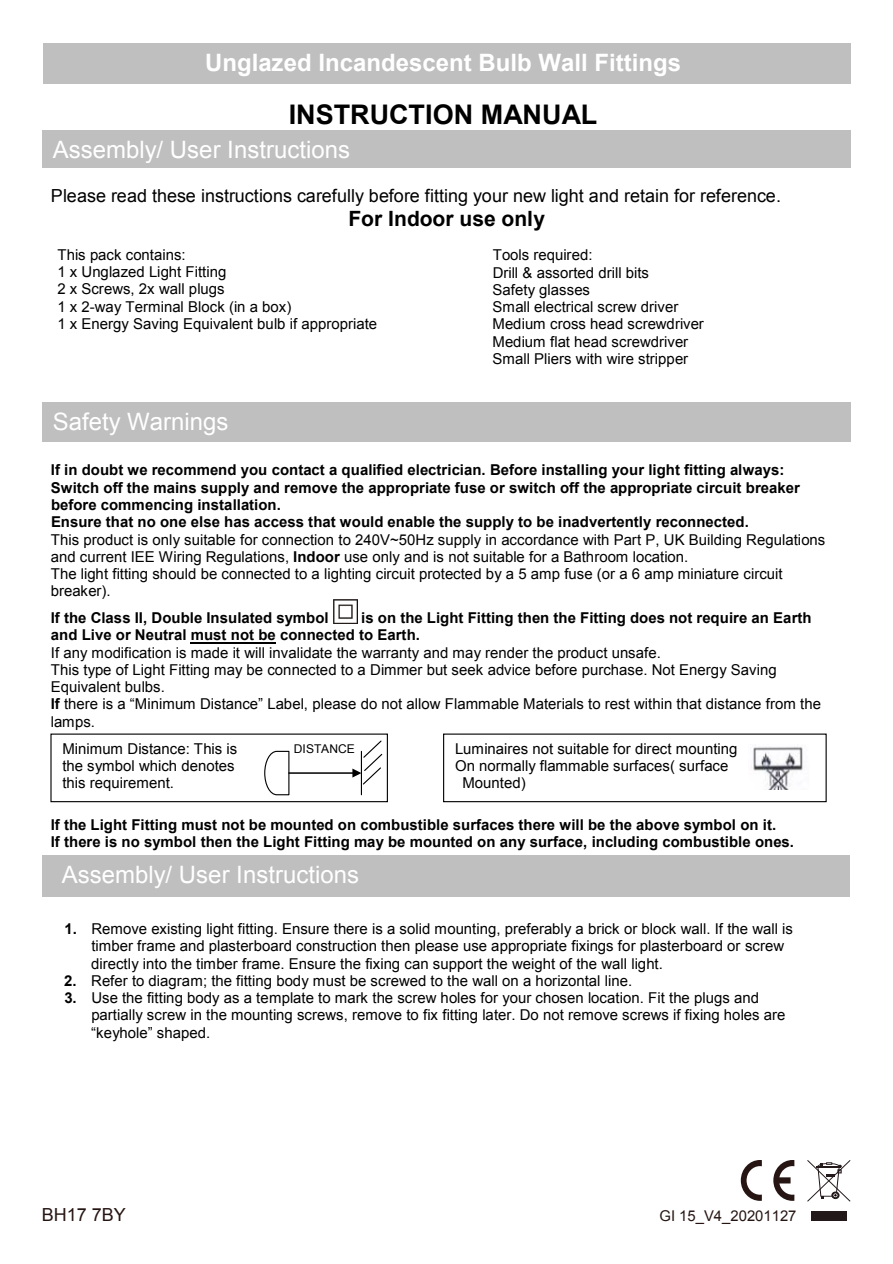
<style>
.page{position:relative;width:893px;height:1264px;background:#fff}
.page>*{position:absolute;margin:0;border:0;box-sizing:border-box;transform-origin:0 0}
.t1{font:700 27px "Arial";color:#000}
.t2{font:24px "Arial";color:#fff}
.t3{font:700 24px "Arial";color:#fff}
.t4{font:700 21px "Arial";letter-spacing:-.005em;color:#000}
.t5{font:18px "Arial";color:#000}
.t6{font:18px "Arial";color:#261512}
.t7{font:15px/17.2px "Arial";color:#000}
.t8{font:700 15px/17.2px "Arial";letter-spacing:.005em;color:#000}
.t9{font:14.85px "Arial";color:#261512}
.t10{font:12px "Arial";letter-spacing:-.005em;color:#000}
.s1{font-weight:700}
</style>
<div class="page">
<div style="left:42px;top:131px;width:808px;height:37px;background:#bfbfbf"></div>
<img style="left:334px;top:599px;width:23px;height:24px">
<hr style="left:191px;top:641px;width:85px;height:2px;background:#000">
<div style="left:42px;top:855px;width:808px;height:41px;background:#bfbfbf"></div>
<div style="left:43px;top:43px;width:807px;height:41px;background:#bfbfbf"></div>
<div style="left:42px;top:402px;width:808px;height:39px;background:#bfbfbf"></div>
<div style="left:50px;top:733px;width:338px;height:69px;background:#fff;border:1px solid #000"></div>
<div style="left:443px;top:733px;width:384px;height:69px;background:#fff;border:1px solid #000"></div>
<svg style="left:264px;top:750px;width:26px;height:45px"></svg>
<hr style="left:289px;top:772px;width:65px;height:1px;background:#000">
<hr style="left:361px;top:751px;width:1px;height:43px;background:#000">
<svg style="left:352px;top:740px;width:31px;height:45px"></svg>
<img style="left:753px;top:746px;width:50px;height:43px">
<svg style="left:741px;top:1160px;width:21px;height:40px"></svg>
<svg style="left:773px;top:1160px;width:21px;height:40px"></svg>
<svg style="left:807px;top:1160px;width:44px;height:41px"></svg>
<div style="left:811px;top:1211px;width:36px;height:9px;background:#23191a"></div>
<h2 class="t3" style="left:205px;top:46px;width:477px">Unglazed Incandescent Bulb Wall Fittings</h2>
<h1 class="t1" style="left:289px;top:96px;width:310px">INSTRUCTION MANUAL</h1>
<h2 class="t2" style="left:53px;top:134px;width:299px">Assembly/ User Instructions</h2>
<p class="t5" style="left:51px;top:184px;width:732px">Please read these instructions carefully before fitting your new light and retain for reference.</p>
<h3 class="t4" style="left:348px;top:204px;width:198px">For Indoor use only</h3>
<p class="t7" style="left:57px;top:246px;width:321px">This pack contains:<br>1 x Unglazed Light Fitting<br>2 x Screws, 2x wall plugs<br>1 x 2-way Terminal Block (in a box)<br>1 x Energy Saving Equivalent bulb if appropriate</p>
<p class="t7" style="left:493px;top:246px;width:213px">Tools required:<br>Drill &amp; assorted drill bits<br>Safety glasses<br>Small electrical screw driver<br>Medium cross head screwdriver<br>Medium flat head screwdriver<br>Small Pliers with wire stripper</p>
<h2 class="t2" style="left:53px;top:406px;width:177px">Safety Warnings</h2>
<p class="t8" style="left:51px;top:462px;width:750px">If in doubt we recommend you contact a qualified electrician. Before installing your light fitting always:<br>Switch off the mains supply and remove the appropriate fuse or switch off the appropriate circuit breaker before commencing installation.<br>Ensure that no one else has access that would enable the supply to be inadvertently reconnected.</p>
<p class="t7" style="left:51px;top:530px;width:776px">This product is only suitable for connection to 240V~50Hz supply in accordance with Part P, UK Building Regulations and current IEE Wiring Regulations, <span class="s1">Indoor</span> use only and is not suitable for a Bathroom location.<br>The light fitting should be connected to a lighting circuit protected by a 5 amp fuse (or a 6 amp miniature circuit breaker).</p>
<p class="t8" style="left:51px;top:609px;width:280px">If the Class II, Double Insulated symbol</p>
<p class="t8" style="left:51px;top:609px;width:762px;text-indent:310px">is on the Light Fitting then the Fitting does not require an Earth and Live or Neutral must not be connected to Earth.</p>
<p class="t7" style="left:51px;top:643px;width:772px">If any modification is made it will invalidate the warranty and may render the product unsafe.<br>This type of Light Fitting may be connected to a Dimmer but seek advice before purchase. Not Energy Saving Equivalent bulbs.<br><span class="s1">If</span> there is a “Minimum Distance” Label, please do not allow Flammable Materials to rest within that distance from the lamps.</p>
<p class="t7" style="left:62px;top:740px;width:176px">Minimum Distance: This is the symbol which denotes this requirement.</p>
<p class="t7" style="left:455px;top:740px;width:284px">Luminaires not suitable for direct mounting</p>
<p class="t10" style="left:294px;top:741px;width:62px">DISTANCE</p>
<p class="t7" style="left:455px;top:757px;width:275px">On normally flammable surfaces( surface</p>
<p class="t7" style="left:463px;top:774px;width:65px">Mounted)</p>
<p class="t8" style="left:51px;top:816px;width:745px">If the Light Fitting must not be mounted on combustible surfaces there will be the above symbol on it.<br>If there is no symbol then the Light Fitting may be mounted on any surface, including combustible ones.</p>
<h2 class="t2" style="left:62px;top:858px;width:299px">Assembly/ User Instructions</h2>
<p class="t7" style="left:91px;top:920px;width:703px;text-indent:-27px"><span class="s1">1.</span> Remove existing light fitting. Ensure there is a solid mounting, preferably a brick or block wall. If the wall is timber frame and plasterboard construction then please use appropriate fixings for plasterboard or screw directly into the timber frame. Ensure the fixing can support the weight of the wall light.</p>
<p class="t7" style="left:64px;top:971px;width:569px"><span class="s1">2.</span> Refer to diagram; the fitting body must be screwed to the wall on a horizontal line.</p>
<p class="t7" style="left:91px;top:989px;width:696px;text-indent:-27px"><span class="s1">3.</span> Use the fitting body as a template to mark the screw holes for your chosen location. Fit the plugs and partially screw in the mounting screws, remove to fix fitting later. Do not remove screws if fixing holes are “keyhole” shaped.</p>
<p class="t6" style="left:42px;top:1202px;width:86px">BH17 7BY</p>
<p class="t9" style="left:659px;top:1205px;width:139px">GI 15_V4_20201127</p>
</div>
